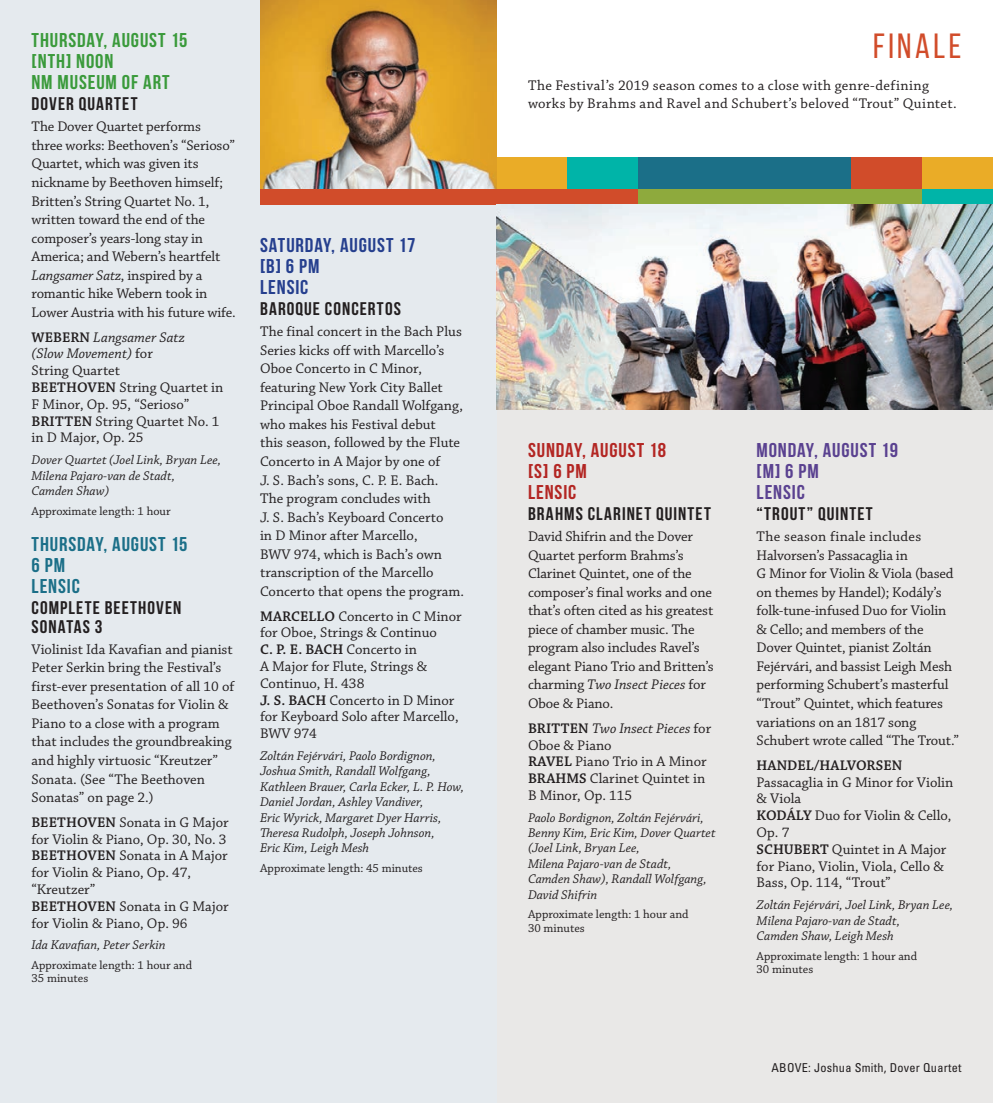
<style>
.page{position:relative;width:993px;height:1103px;background:#fff}
.page>*{position:absolute;margin:0;border:0;box-sizing:border-box;transform-origin:0 0}
.t1{font:35px "Bebas Neue";letter-spacing:.1em;color:#d14c2a}
.t2{font:700 19.95px/21px "Bebas Neue";letter-spacing:.04em;color:#3a9a3b;scale:1.05 1}
.t3{font:700 19.95px/21px "Bebas Neue";letter-spacing:.04em;color:#253f8e;scale:1.05 1}
.t4{font:700 19.95px/21px "Bebas Neue";letter-spacing:.04em;color:#b32623;scale:1.05 1}
.t5{font:700 19.95px/21px "Bebas Neue";letter-spacing:.04em;color:#5a4190;scale:1.05 1}
.t6{font:700 19.95px/21px "Bebas Neue";letter-spacing:.04em;color:#1b6f88;scale:1.05 1}
.t7{font:700 18.2px/18.4px "Bebas Neue";letter-spacing:.055em;color:#231f20;scale:1.05 1}
.t8{font:14.7px/18.6px "Chaparral Pro";color:#231f20}
.t9{font:14.7px/18.6px "Chaparral Pro";letter-spacing:.025em;color:#231f20}
.t10{font:600 14.7px "Chaparral Pro";color:#231f20}
.t11{font:italic 13.3px/15.4px "Chaparral Pro";color:#231f20}
.t12{font:12.25px/13.3px "Chaparral Pro";color:#231f20}
.t13{font:condensed 12.25px "Univers LT Std";letter-spacing:.02em;color:#231f20}
.s1{font-style:italic}
.s2{font-weight:600}
</style>
<div class="page">
<div style="left:496px;top:205px;width:496px;height:897px;background:#e9e8e7"></div>
<div style="left:921px;top:158px;width:71px;height:31px;background:#eaac27"></div>
<div style="left:850px;top:158px;width:71px;height:31px;background:#d14c2a"></div>
<div style="left:638px;top:158px;width:212px;height:31px;background:#1b6f88"></div>
<div style="left:638px;top:189px;width:283px;height:16px;background:#8eaa3d"></div>
<div style="left:496px;top:189px;width:142px;height:16px;background:#d14c2a"></div>
<div style="left:567px;top:158px;width:71px;height:31px;background:#00b4a8"></div>
<div style="left:496px;top:158px;width:71px;height:31px;background:#eaac27"></div>
<div style="left:921px;top:189px;width:71px;height:16px;background:#00b4a8"></div>
<div style="left:0;top:0;width:496px;height:1102px;background:#e5eaee"></div>
<img style="left:260px;top:0;width:236px;height:189px">
<div style="left:260px;top:189px;width:236px;height:16px;background:#d14c2a"></div>
<img style="left:496px;top:205px;width:496px;height:205px">
<h2 class="t2" style="left:32px;top:30px;width:150px">THURSDAY, AUGUST 15 [NTH] NOON<br>NM MUSEUM OF ART</h2>
<p class="t7" style="left:32px;top:94px;width:102px">DOVER QUARTET</p>
<p class="t8" style="left:32px;top:118px;width:206px">The Dover Quartet performs three works: Beethoven’s “Serioso”<br>Quartet, which was given its nickname by Beethoven himself;<br>Britten’s String Quartet No. 1, written toward the end of the composer’s years-long stay in<br>America; and Webern’s heartfelt<br><span class="s1">Langsamer Satz</span>, inspired by a romantic hike Webern took in<br>Lower Austria with his future wife.</p>
<p class="t8" style="left:32px;top:329px;width:193px;line-height:16.8px"><span class="s2">WEBERN</span> <span class="s1">Langsamer Satz<br>(Slow Movement)</span> for<br>String Quartet<br><span class="s2">BEETHOVEN</span> String Quartet in<br>F Minor, Op. 95, “Serioso”<br><span class="s2">BRITTEN</span> String Quartet No. 1 in D Major, Op. 25</p>
<p class="t11" style="left:32px;top:453px;width:191px">Dover Quartet (Joel Link, Bryan Lee,<br>Milena Pajaro-van de Stadt,<br>Camden Shaw)</p>
<p class="t12" style="left:32px;top:504px;width:141px">Approximate length: 1 hour</p>
<h2 class="t6" style="left:32px;top:533px;width:150px">THURSDAY, AUGUST 15<br>6 PM<br>LENSIC</h2>
<p class="t7" style="left:32px;top:598px;width:144px">COMPLETE BEETHOVEN<br>SONATAS 3</p>
<p class="t8" style="left:32px;top:640px;width:204px">Violinist Ida Kavafian and pianist<br>Peter Serkin bring the Festival’s first-ever presentation of all 10 of<br>Beethoven’s Sonatas for Violin &amp;<br>Piano to a close with a program that includes the groundbreaking and highly virtuosic “Kreutzer”<br>Sonata. (See “The Beethoven<br>Sonatas” on page 2.)</p>
<p class="t8" style="left:32px;top:814px;width:198px;line-height:16.8px"><span class="s2">BEETHOVEN</span> Sonata in G Major for Violin &amp; Piano, Op. 30, No. 3<br><span class="s2">BEETHOVEN</span> Sonata in A Major for Violin &amp; Piano, Op. 47, “Kreutzer”<br><span class="s2">BEETHOVEN</span> Sonata in G Major for Violin &amp; Piano, Op. 96</p>
<p class="t11" style="left:32px;top:938px;width:135px">Ida Kavafian, Peter Serkin</p>
<p class="t12" style="left:32px;top:959px;width:162px">Approximate length: 1 hour and<br>35 minutes</p>
<h2 class="t3" style="left:260px;top:234px;width:149px">SATURDAY, AUGUST 17 [B] 6 PM<br>LENSIC</h2>
<p class="t7" style="left:260px;top:299px;width:136px">BAROQUE CONCERTOS</p>
<p class="t8" style="left:260px;top:323px;width:205px">The final concert in the Bach Plus<br>Series kicks off with Marcello’s<br>Oboe Concerto in C Minor, featuring New York City Ballet<br>Principal Oboe Randall Wolfgang, who makes his Festival debut<br>this season, followed by the Flute<br>Concerto in A Major by one of<br>J. S. Bach’s sons, C. P. E. Bach.<br>The program concludes with<br>J. S. Bach’s Keyboard Concerto<br>in D Minor after Marcello,<br>BWV 974, which is Bach’s own transcription of the Marcello<br>Concerto that opens the program.</p>
<p class="t8" style="left:260px;top:608px;width:203px;line-height:16.8px"><span class="s2">MARCELLO</span> Concerto in C Minor for Oboe, Strings &amp; Continuo<br><span class="s2">C. P. E. BACH</span> Concerto in<br>A Major for Flute, Strings &amp;<br>Continuo, H. 438<br><span class="s2">J. S. BACH</span> Concerto in D Minor for Keyboard Solo after Marcello,<br>BWV 974</p>
<p class="t11" style="left:260px;top:748px;width:205px">Zoltán Fejérvári, Paolo Bordignon, Joshua Smith, Randall Wolfgang, Kathleen Brauer, Carla Ecker, L. P. How, Daniel Jordan, Ashley Vandiver,<br>Eric Wyrick, Margaret Dyer Harris, Theresa Rudolph, Joseph Johnson,<br>Eric Kim, Leigh Mesh</p>
<p class="t12" style="left:260px;top:862px;width:164px">Approximate length: 45 minutes</p>
<h1 class="t1" style="left:872px;top:27px;width:90px">FINALE</h1>
<p class="t9" style="left:528px;top:76px;width:430px">The Festival’s 2019 season comes to a close with genre-defining works by Brahms and Ravel and Schubert’s beloved “Trout” Quintet.</p>
<h2 class="t4" style="left:528px;top:439px;width:133px">SUNDAY, AUGUST 18 [S] 6 PM<br>LENSIC</h2>
<p class="t7" style="left:528px;top:504px;width:176px">BRAHMS CLARINET QUINTET</p>
<p class="t8" style="left:528px;top:527px;width:187px">David Shifrin and the Dover<br>Quartet perform Brahms’s<br>Clarinet Quintet, one of the composer’s final works and one that’s often cited as his greatest piece of chamber music. The program also includes Ravel’s elegant Piano Trio and Britten’s charming <span class="s1">Two Insect Pieces</span> for<br>Oboe &amp; Piano.</p>
<p class="t8" style="left:528px;top:720px;width:185px;line-height:16.8px"><span class="s2">BRITTEN</span> <span class="s1">Two Insect Pieces</span> for<br>Oboe &amp; Piano<br><span class="s2">RAVEL</span> Piano Trio in A Minor<br><span class="s2">BRAHMS</span> Clarinet Quintet in<br>B Minor, Op. 115</p>
<p class="t11" style="left:528px;top:810px;width:189px">Paolo Bordignon, Zoltán Fejérvári,<br>Benny Kim, Eric Kim, Dover Quartet (Joel Link, Bryan Lee,<br>Milena Pajaro-van de Stadt,<br>Camden Shaw), Randall Wolfgang,<br>David Shifrin</p>
<p class="t12" style="left:528px;top:908px;width:162px">Approximate length: 1 hour and<br>30 minutes</p>
<h2 class="t5" style="left:756px;top:439px;width:136px">MONDAY, AUGUST 19 [M] 6 PM<br>LENSIC</h2>
<p class="t7" style="left:756px;top:504px;width:112px">“TROUT” QUINTET</p>
<p class="t8" style="left:756px;top:527px;width:204px">The season finale includes<br>Halvorsen’s Passacaglia in<br>G Minor for Violin &amp; Viola (based on themes by Handel); Kodály’s folk-tune-infused Duo for Violin &amp; Cello; and members of the<br>Dover Quintet, pianist Zoltán<br>Fejérvári, and bassist Leigh Mesh performing Schubert’s masterful “Trout” Quintet, which features variations on an 1817 song<br>Schubert wrote called “The Trout.”</p>
<p class="t10" style="left:756px;top:756px;width:147px">HANDEL/HALVORSEN</p>
<p class="t8" style="left:756px;top:774px;width:198px;line-height:16.8px">Passacaglia in G Minor for Violin &amp; Viola<br><span class="s2">KODÁLY</span> Duo for Violin &amp; Cello,<br>Op. 7<br><span class="s2">SCHUBERT</span> Quintet in A Major for Piano, Violin, Viola, Cello &amp;<br>Bass, Op. 114, “Trout”</p>
<p class="t11" style="left:756px;top:897px;width:198px">Zoltán Fejérvári, Joel Link, Bryan Lee,<br>Milena Pajaro-van de Stadt,<br>Camden Shaw, Leigh Mesh</p>
<p class="t12" style="left:756px;top:949px;width:162px">Approximate length: 1 hour and<br>30 minutes</p>
<p class="t13" style="left:771px;top:1060px;width:191px">ABOVE: Joshua Smith, Dover Quartet</p>
</div>
